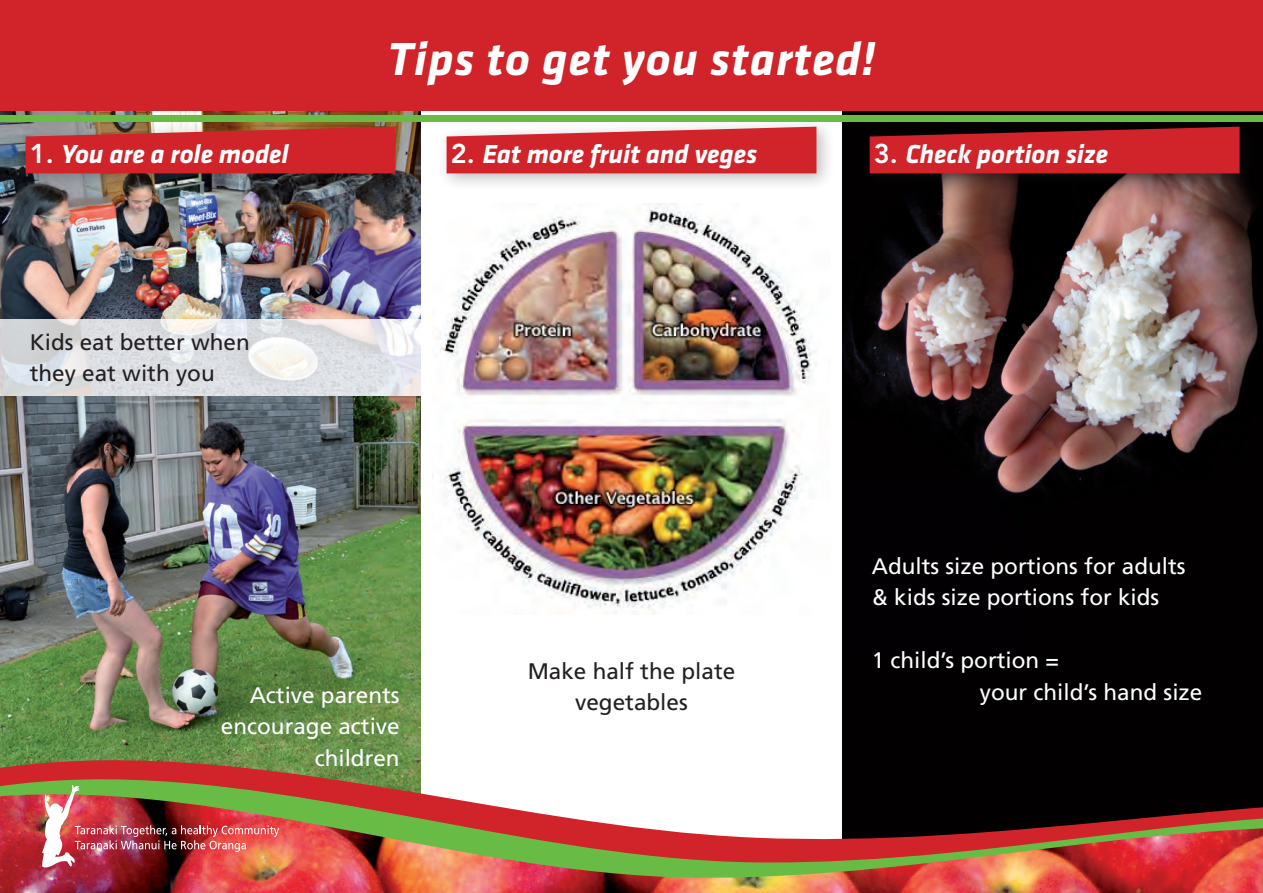
<style>
.page{position:relative;width:1263px;height:893px;background:#fff}
.page>*{position:absolute;margin:0;border:0;box-sizing:border-box;transform-origin:0 0}
.t1{font:italic 700 48px "Klavika";letter-spacing:.02em;color:#fff}
.t2{font:italic 700 27px "Klavika";letter-spacing:-.005em;color:#fff}
.t3{font:22.5px/31.5px "Frutiger LT Std";color:#fff}
.t4{font:22.5px/31.5px "Frutiger LT Std";color:#231f20;text-align:center}
.s1{font-family:"Avenir LT Std";font-weight:800;font-style:normal}
</style>
<div class="page">
<img style="left:842px;top:111px;width:421px;height:598px">
<img style="left:0;top:111px;width:421px;height:598px">
<img style="left:436px;top:204px;width:381px;height:411px">
<div style="left:15px;top:116px;width:398px;height:75px;background:#231f20;opacity:.3"></div>
<svg style="left:26px;top:127px;width:369px;height:46px;background:#cb2d31"></svg>
<div style="left:436px;top:116px;width:398px;height:75px;background:#231f20;opacity:.3"></div>
<svg style="left:446px;top:127px;width:370px;height:46px;background:#d4383e"></svg>
<div style="left:859px;top:116px;width:398px;height:75px;background:#231f20;opacity:.3"></div>
<svg style="left:870px;top:127px;width:369px;height:46px;background:#bc1f25"></svg>
<svg style="left:0;top:319px;width:421px;height:76px;background:#e0e1e4"></svg>
<div style="left:0;top:0;width:1263px;height:111px;background:#d1232a"></div>
<img style="left:0;top:883px;width:1263px;height:10px">
<img style="left:0;top:709px;width:1263px;height:174px">
<div style="left:0;top:115px;width:1263px;height:6px;background:#68bc45"></div>
<img style="left:41px;top:784px;width:238px;height:86px">
<h1 class="t1" style="left:388px;top:33px;width:489px">Tips to get you started!</h1>
<p class="t2" style="left:30px;top:139px;width:261px"><span class="s1">1.</span> You are a role model</p>
<p class="t2" style="left:451px;top:139px;width:308px"><span class="s1">2.</span> Eat more fruit and veges</p>
<p class="t2" style="left:874px;top:139px;width:236px"><span class="s1">3.</span> Check portion size</p>
<p class="t4" style="left:30px;top:326px;width:222px;text-align:left">Kids eat better when they eat with you</p>
<p class="t3" style="left:221px;top:679px;width:180px;text-align:right">Active parents encourage active children</p>
<p class="t4" style="left:528px;top:655px;width:209px">Make half the plate vegetables</p>
<p class="t3" style="left:872px;top:550px;width:315px">Adults size portions for adults &amp; kids size portions for kids</p>
<p class="t3" style="left:980px;top:645px;width:224px;text-indent:-108px">1 child’s portion =<br>your child’s hand size</p>
</div>
